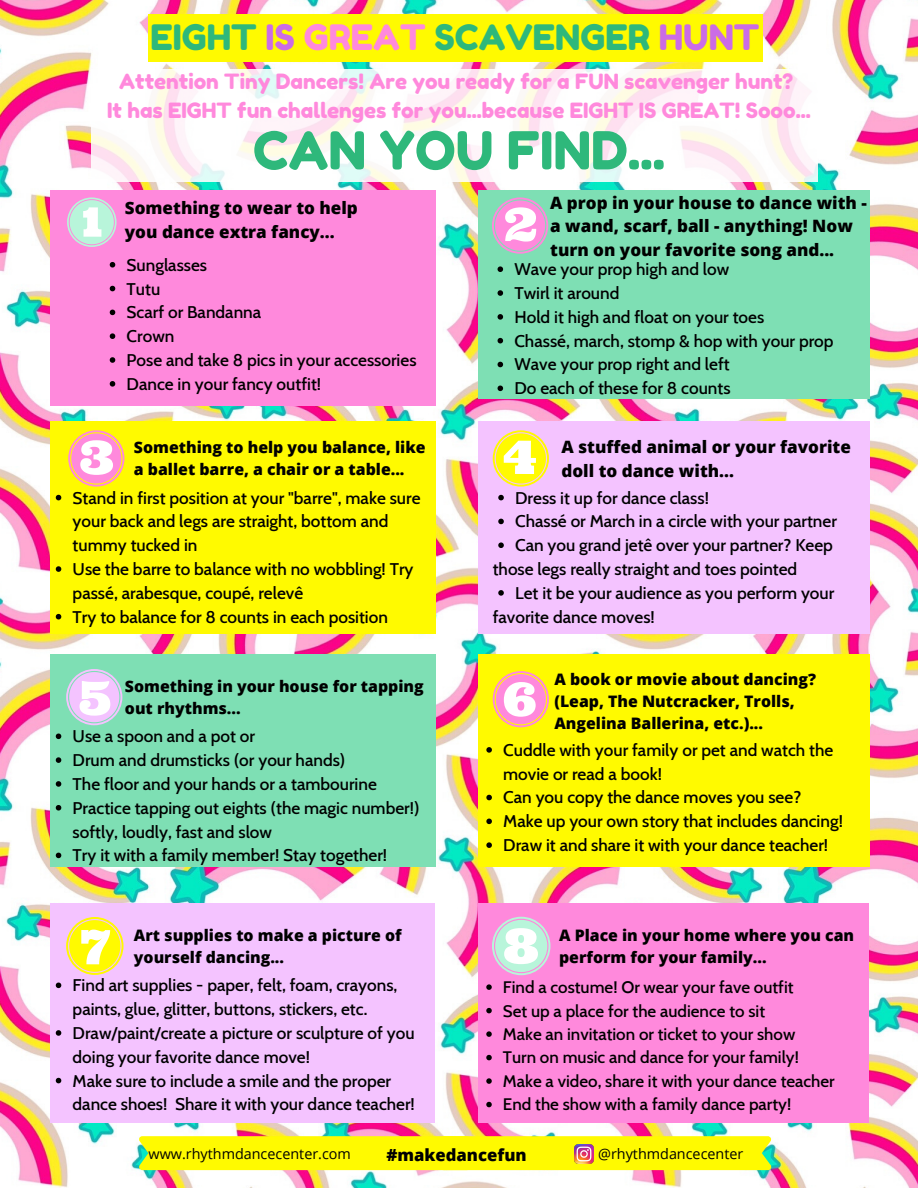
<style>
.page{position:relative;width:918px;height:1188px;background:#fff}
.page>*{position:absolute;margin:0;border:0;box-sizing:border-box;transform-origin:0 0}
.t1{font:52.2px "Fredoka One";color:#2eb87b}
.t2{font:34.95px "Fredoka One";color:#2eb87b}
.t3{font:21px/29px "Fredoka One";color:#ff89dc;text-align:center}
.t4{font:500 17.25px/23.9px "Cabin";color:#000}
.t5{font:800 17.1px/23.9px "Open Sans";color:#000}
.t6{font:500 16.95px/23.5px "Cabin";color:#000}
.t7{font:800 16.65px "Open Sans";color:#000}
.t8{font:800 15.9px/22px "Open Sans";color:#000}
.t9{font:14.4px "Open Sans";color:#000}
.s1{color:#cb6ce6}
.s2{color:#ff89dc}
</style>
<div class="page">
<img style="left:0;top:0;width:918px;height:1188px">
<div style="left:50px;top:190px;width:386px;height:215px;background:#ff89dc"></div>
<div style="left:478px;top:190px;width:391px;height:209px;background:#7edfb4"></div>
<div style="left:478px;top:421px;width:391px;height:213px;background:#f4c3ff"></div>
<div style="left:478px;top:655px;width:391px;height:212px;background:#fffa00"></div>
<div style="left:478px;top:903px;width:391px;height:220px;background:#ff89dc"></div>
<div style="left:50px;top:421px;width:386px;height:213px;background:#fffa00"></div>
<div style="left:50px;top:655px;width:386px;height:212px;background:#7edfb4"></div>
<div style="left:50px;top:903px;width:385px;height:220px;background:#f4c3ff"></div>
<svg style="left:67px;top:197px;width:50px;height:50px"></svg>
<svg style="left:492px;top:197px;width:56px;height:57px"></svg>
<svg style="left:68px;top:430px;width:56px;height:57px"></svg>
<svg style="left:493px;top:430px;width:56px;height:57px"></svg>
<svg style="left:66px;top:669px;width:56px;height:56px"></svg>
<svg style="left:493px;top:671px;width:56px;height:56px"></svg>
<svg style="left:66px;top:917px;width:58px;height:58px"></svg>
<svg style="left:492px;top:917px;width:58px;height:58px"></svg>
<svg style="left:92px;top:69px;width:726px;height:113px"></svg>
<div style="left:149px;top:14px;width:614px;height:47px;background:#fffa00"></div>
<div style="left:139px;top:1136px;width:632px;height:34px;background:#fffa00"></div>
<img style="left:575px;top:1145px;width:19px;height:19px">
<svg style="left:110px;top:262px;width:5px;height:6px"></svg>
<svg style="left:110px;top:286px;width:5px;height:5px"></svg>
<svg style="left:110px;top:310px;width:5px;height:5px"></svg>
<svg style="left:110px;top:333px;width:5px;height:6px"></svg>
<svg style="left:110px;top:357px;width:5px;height:6px"></svg>
<svg style="left:110px;top:381px;width:5px;height:6px"></svg>
<svg style="left:498px;top:266px;width:5px;height:6px"></svg>
<svg style="left:498px;top:290px;width:5px;height:6px"></svg>
<svg style="left:498px;top:314px;width:5px;height:6px"></svg>
<svg style="left:498px;top:338px;width:5px;height:5px"></svg>
<svg style="left:498px;top:362px;width:5px;height:5px"></svg>
<svg style="left:498px;top:386px;width:5px;height:5px"></svg>
<svg style="left:56px;top:495px;width:5px;height:5px"></svg>
<svg style="left:56px;top:566px;width:5px;height:6px"></svg>
<svg style="left:56px;top:614px;width:5px;height:5px"></svg>
<svg style="left:498px;top:495px;width:6px;height:5px"></svg>
<svg style="left:498px;top:519px;width:6px;height:5px"></svg>
<svg style="left:498px;top:542px;width:6px;height:6px"></svg>
<svg style="left:498px;top:590px;width:6px;height:6px"></svg>
<svg style="left:56px;top:734px;width:5px;height:5px"></svg>
<svg style="left:56px;top:757px;width:5px;height:6px"></svg>
<svg style="left:56px;top:781px;width:5px;height:6px"></svg>
<svg style="left:56px;top:805px;width:5px;height:6px"></svg>
<svg style="left:56px;top:853px;width:5px;height:5px"></svg>
<svg style="left:486px;top:747px;width:6px;height:6px"></svg>
<svg style="left:486px;top:795px;width:6px;height:5px"></svg>
<svg style="left:486px;top:819px;width:6px;height:5px"></svg>
<svg style="left:486px;top:842px;width:6px;height:6px"></svg>
<svg style="left:56px;top:983px;width:5px;height:5px"></svg>
<svg style="left:56px;top:1030px;width:5px;height:6px"></svg>
<svg style="left:56px;top:1078px;width:5px;height:5px"></svg>
<svg style="left:486px;top:984px;width:6px;height:6px"></svg>
<svg style="left:486px;top:1008px;width:6px;height:5px"></svg>
<svg style="left:486px;top:1031px;width:6px;height:6px"></svg>
<svg style="left:486px;top:1055px;width:6px;height:5px"></svg>
<svg style="left:486px;top:1078px;width:6px;height:6px"></svg>
<svg style="left:486px;top:1102px;width:6px;height:5px"></svg>
<h2 class="t2" style="left:150px;top:16px;width:611px">EIGHT <span class="s1">IS</span> <span class="s2">GREAT</span> SCAVENGER <span class="s1">HUNT</span></h2>
<p class="t3" style="left:107px;top:67px;width:705px">Attention Tiny Dancers! Are you ready for a FUN scavenger hunt?<br>It has EIGHT fun challenges for you...because EIGHT IS GREAT! Sooo...</p>
<h1 class="t1" style="left:253px;top:119px;width:413px">CAN YOU FIND...</h1>
<p class="t5" style="left:125px;top:196px;width:235px">Something to wear to help you dance extra fancy...</p>
<p class="t4" style="left:127px;top:253px;width:291px">Sunglasses<br>Tutu<br>Scarf or Bandanna<br>Crown<br>Pose and take 8 pics in your accessories<br>Dance in your fancy outfit!</p>
<p class="t5" style="left:550px;top:190px;width:318px">A prop in your house to dance with - a wand, scarf, ball - anything! Now turn on your favorite song and...</p>
<p class="t4" style="left:514px;top:257px;width:321px">Wave your prop high and low<br>Twirl it around<br>Hold it high and float on your toes<br>Chassé, march, stomp &amp; hop with your prop<br>Wave your prop right and left<br>Do each of these for 8 counts</p>
<p class="t5" style="left:561px;top:435px;width:291px">A stuffed animal or your favorite doll to dance with...</p>
<p class="t8" style="left:134px;top:435px;width:293px">Something to help you balance, like a ballet barre, a chair or a table...</p>
<p class="t4" style="left:73px;top:485px;width:349px">Stand in first position at your "barre", make sure your back and legs are straight, bottom and tummy tucked in<br>Use the barre to balance with no wobbling! Try passé, arabesque, coupé, relevê<br>Try to balance for 8 counts in each position</p>
<p class="t4" style="left:515px;top:485px;width:323px">Dress it up for dance class!<br>Chassé or March in a circle with your partner<br>Can you grand jetê over your partner? Keep</p>
<p class="t4" style="left:493px;top:557px;width:306px">those legs really straight and toes pointed</p>
<p class="t4" style="left:493px;top:605px;width:164px">favorite dance moves!</p>
<p class="t4" style="left:515px;top:581px;width:321px">Let it be your audience as you perform your</p>
<p class="t8" style="left:125px;top:674px;width:300px">Something in your house for tapping out rhythms...</p>
<p class="t8" style="left:554px;top:667px;width:263px">A book or movie about dancing? (Leap, The Nutcracker, Trolls,<br>Angelina Ballerina, etc.)...</p>
<p class="t4" style="left:73px;top:724px;width:348px">Use a spoon and a pot or<br>Drum and drumsticks (or your hands)<br>The floor and your hands or a tambourine Practice tapping out eights (the magic number!) softly, loudly, fast and slow<br>Try it with a family member! Stay together!</p>
<p class="t4" style="left:503px;top:738px;width:341px">Cuddle with your family or pet and watch the movie or read a book!<br>Can you copy the dance moves you see?<br>Make up your own story that includes dancing!<br>Draw it and share it with your dance teacher!</p>
<p class="t8" style="left:134px;top:924px;width:269px">Art supplies to make a picture of yourself dancing...</p>
<p class="t8" style="left:559px;top:924px;width:297px">A Place in your home where you can perform for your family...</p>
<p class="t4" style="left:73px;top:973px;width:344px">Find art supplies - paper, felt, foam, crayons, paints, glue, glitter, buttons, stickers, etc.<br>Draw/paint/create a picture or sculpture of you doing your favorite dance move!<br>Make sure to include a smile and the proper dance shoes! Share it with your dance teacher!</p>
<p class="t6" style="left:503px;top:975px;width:333px">Find a costume! Or wear your fave outfit<br>Set up a place for the audience to sit<br>Make an invitation or ticket to your show<br>Turn on music and dance for your family!<br>Make a video, share it with your dance teacher End the show with a family dance party!</p>
<p class="t9" style="left:149px;top:1143px;width:204px">www.rhythmdancecenter.com</p>
<p class="t7" style="left:386px;top:1143px;width:142px">#makedancefun</p>
<p class="t9" style="left:598px;top:1143px;width:147px">@rhythmdancecenter</p>
</div>
